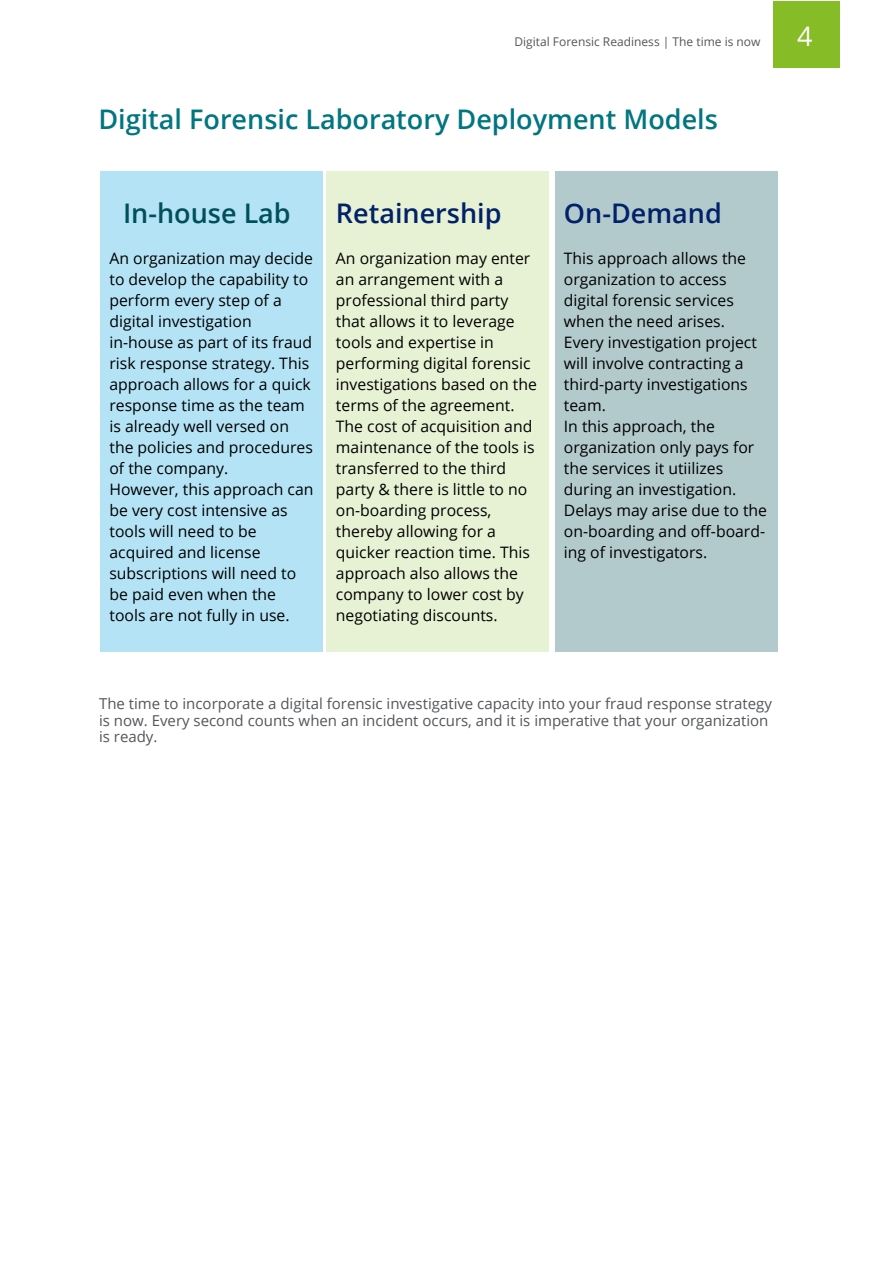
<style>
.page{position:relative;width:893px;height:1263px;background:#fff}
.page>*{position:absolute;margin:0;border:0;box-sizing:border-box;transform-origin:0 0}
.t1{font:600 27px "Open Sans";color:#007680}
.t2{font:600 27px "Open Sans";color:#012169}
.t3{font:600 27px "Open Sans";color:#004f59}
.t4{font:27px "Open Sans";color:#fff}
.t5{font:15.75px/21px "Open Sans";color:#000}
.t6{font:15px/16.5px "Open Sans";color:#53565a}
.t7{font:12px "Open Sans";color:#53565a}
</style>
<div class="page">
<div style="left:100px;top:171px;width:223px;height:481px;background:#b3e3f5"></div>
<div style="left:326px;top:171px;width:223px;height:481px;background:#e7f1d4"></div>
<div style="left:555px;top:171px;width:223px;height:481px;background:#b3cacd"></div>
<div style="left:773px;top:1px;width:67px;height:67px;background:#86bc25"></div>
<p class="t7" style="left:514px;top:33px;width:248px">Digital Forensic Readiness | The time is now</p>
<h1 class="t4" style="left:797px;top:18px;width:17px">4</h1>
<h1 class="t1" style="left:98px;top:101px;width:621px">Digital Forensic Laboratory Deployment Models</h1>
<h1 class="t3" style="left:123px;top:194px;width:169px">In-house Lab</h1>
<h1 class="t2" style="left:336px;top:194px;width:167px">Retainership</h1>
<h1 class="t2" style="left:564px;top:194px;width:159px">On-Demand</h1>
<p class="t5" style="left:109px;top:247px;width:206px">An organization may decide to develop the capability to perform every step of a digital investigation in-house as part of its fraud risk response strategy. This approach allows for a quick response time as the team is already well versed on the policies and procedures of the company.<br>However, this approach can be very cost intensive as tools will need to be acquired and license subscriptions will need to be paid even when the tools are not fully in use.</p>
<p class="t5" style="left:336px;top:247px;width:203px">An organization may enter an arrangement with a professional third party that allows it to leverage tools and expertise in performing digital forensic investigations based on the terms of the agreement.<br>The cost of acquisition and maintenance of the tools is transferred to the third party &amp; there is little to no on-boarding process, thereby allowing for a quicker reaction time. This approach also allows the company to lower cost by negotiating discounts.</p>
<p class="t5" style="left:564px;top:247px;width:205px">This approach allows the organization to access digital forensic services when the need arises.<br>Every investigation project will involve contracting a third-party investigations team.<br>In this approach, the organization only pays for the services it utiilizes during an investigation.<br>Delays may arise due to the on-boarding and off-board&shy;ing of investigators.</p>
<p class="t6" style="left:99px;top:695px;width:674px">The time to incorporate a digital forensic investigative capacity into your fraud response strategy is now. Every second counts when an incident occurs, and it is imperative that your organization is ready.</p>
</div>
